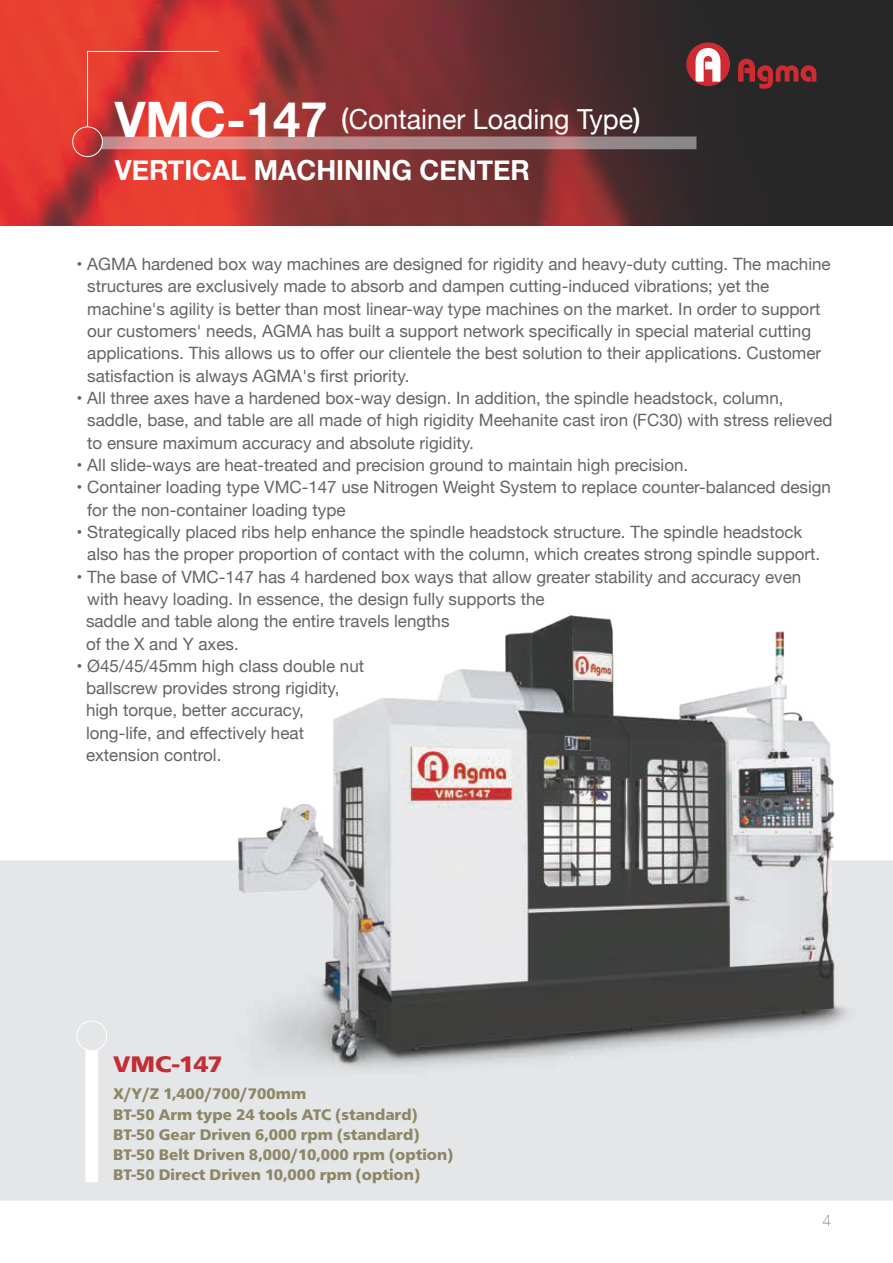
<style>
.page{position:relative;width:893px;height:1263px;background:#fff}
.page>*{position:absolute;margin:0;border:0;box-sizing:border-box;transform-origin:0 0}
.t1{font:700 27.6px/51px "Helvetica Neue";color:#fff}
.t2{font:700 23.4px "Frutus T";letter-spacing:-.015em;color:#c12e34;scale:1.1 1}
.t3{font:16.95px/22.4px "Helvetica Neue";color:#646467}
.t4{font:700 15.9px/20.2px "Frutus T";color:#8d8766}
.t5{font:200 15.9px "Helvetica Neue";color:#342e2d}
.s1{font-size:48.9px}
.s2{font-weight:500}
.s3{font-weight:400}
</style>
<div class="page">
<img style="left:0;top:0;width:893px;height:225px">
<div style="left:0;top:860px;width:893px;height:340px;background:#e5e6e8"></div>
<div style="left:0;top:860px;width:36px;height:337px;background:#e5e6e8"></div>
<svg style="left:100px;top:136px;width:596px;height:13px;background:#b68787"></svg>
<div style="left:72px;top:126px;width:31px;height:31px;border:1px solid #fff;border-radius:50%"></div>
<svg style="left:87px;top:51px;width:132px;height:76px;background:#d93e37"></svg>
<img style="left:212px;top:615px;width:653px;height:471px">
<svg style="left:85px;top:1049px;width:13px;height:133px"></svg>
<div style="left:77px;top:1020px;width:30px;height:31px;border:1px solid #fff;border-radius:50%"></div>
<svg style="left:686px;top:43px;width:44px;height:43px"></svg>
<svg style="left:738px;top:59px;width:78px;height:30px;background:#6c282b"></svg>
<h1 class="t1" style="left:115px;top:94px;width:527px"><span class="s1">VMC-147</span> <span class="s2">(</span><span class="s3">Container Loading Type</span><span class="s2">)<br></span>VERTICAL MACHINING CENTER</h1>
<p class="t3" style="left:87px;top:254px;width:745px;text-indent:-11px">• AGMA hardened box way machines are designed for rigidity and heavy-duty cutting. The machine structures are exclusively made to absorb and dampen cutting-induced vibrations; yet the machine's agility is better than most linear-way type machines on the market. In order to support our customers' needs, AGMA has built a support network specifically in special material cutting applications. This allows us to offer our clientele the best solution to their applications. Customer satisfaction is always AGMA's first priority.</p>
<p class="t3" style="left:87px;top:388px;width:747px;text-indent:-11px">• All three axes have a hardened box-way design. In addition, the spindle headstock, column, saddle, base, and table are all made of high rigidity Meehanite cast iron (FC30) with stress relieved to ensure maximum accuracy and absolute rigidity.</p>
<p class="t3" style="left:77px;top:455px;width:613px">• All slide-ways are heat-treated and precision ground to maintain high precision.</p>
<p class="t3" style="left:87px;top:477px;width:745px;text-indent:-11px">• Container loading type VMC-147 use Nitrogen Weight System to replace counter-balanced design for the non-container loading type</p>
<p class="t3" style="left:87px;top:522px;width:735px;text-indent:-11px">• Strategically placed ribs help enhance the spindle headstock structure. The spindle headstock also has the proper proportion of contact with the column, which creates strong spindle support.</p>
<p class="t3" style="left:86px;top:566px;width:717px;text-indent:-9px">• The base of VMC-147 has 4 hardened box ways that allow greater stability and accuracy even with heavy loading. In essence, the design fully supports the<br>saddle and table along the entire travels lengths<br>of the X and Y axes.</p>
<p class="t3" style="left:86px;top:656px;width:280px;text-indent:-9px">• Ø45/45/45mm high class double nut ballscrew provides strong rigidity, high torque, better accuracy, long-life, and effectively heat extension control.</p>
<h2 class="t2" style="left:113px;top:1050px;width:101px">VMC-147</h2>
<p class="t4" style="left:113px;top:1084px;width:342px">X/Y/Z 1,400/700/700mm<br>BT-50 Arm type 24 tools ATC (standard)<br>BT-50 Gear Driven 6,000 rpm (standard)<br>BT-50 Belt Driven 8,000/10,000 rpm (option)<br>BT-50 Direct Driven 10,000 rpm (option)</p>
<p class="t5" style="left:822px;top:1207px;width:10px">4</p>
</div>
